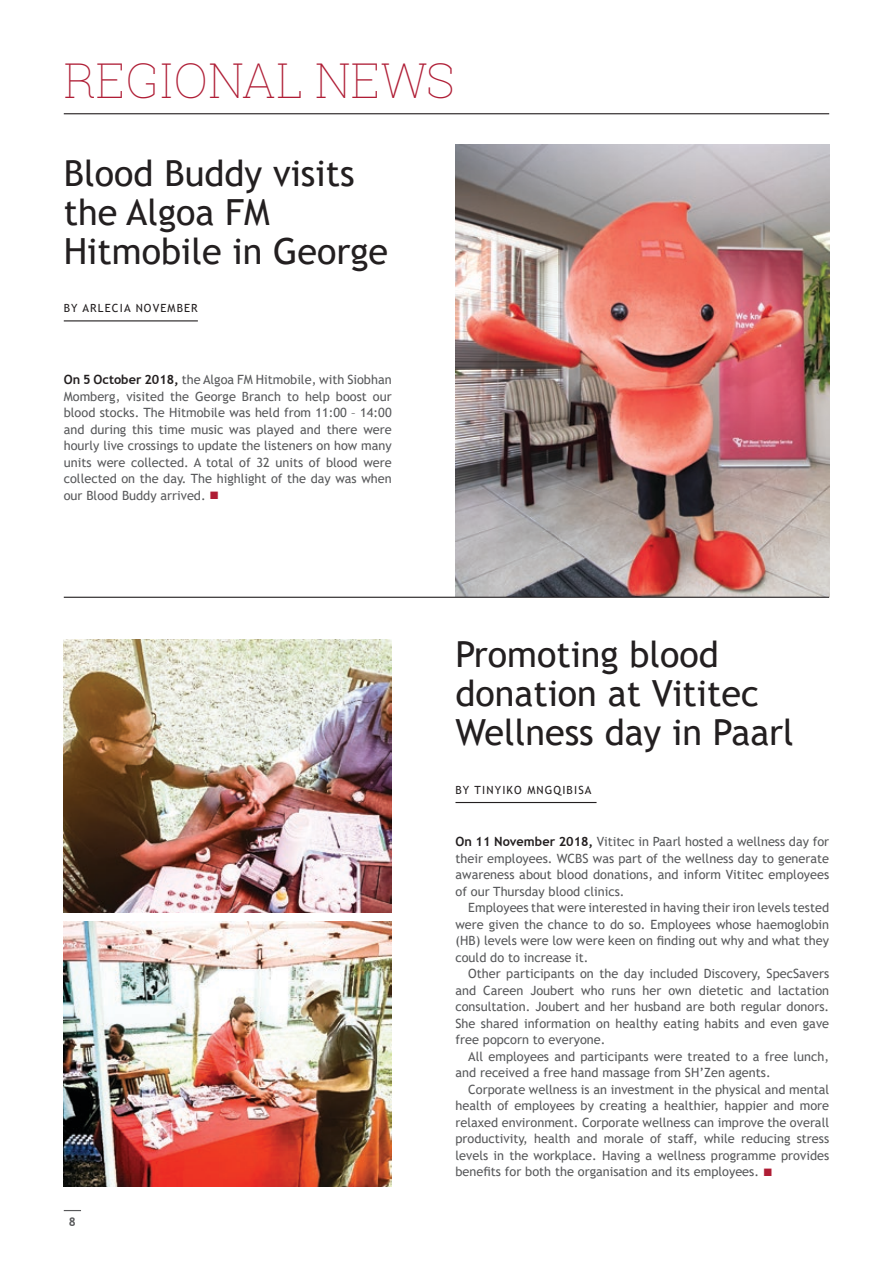
<style>
.page{position:relative;width:893px;height:1263px;background:#fff}
.page>*{position:absolute;margin:0;border:0;box-sizing:border-box;transform-origin:0 0}
.t1{font:100 48px "Roboto Slab";color:#af1d35}
.t2{font:36px/39px "Trebuchet MS";color:#231f20}
.t3{font:12.75px/16.5px "Trebuchet MS";color:#58595b;text-align:justify}
.t4{font:700 12px "Trebuchet MS";color:#58595b}
.t5{font:11.25px "Trebuchet MS";letter-spacing:.1em;color:#231f20}
.s1{font-weight:700;color:#231f20}
.s2{color:#af1d35}
</style>
<div class="page">
<img style="left:455px;top:144px;width:374px;height:453px">
<hr style="left:64px;top:320px;width:134px;height:1px;background:#231f20">
<hr style="left:455px;top:802px;width:141px;height:1px;background:#231f20">
<hr style="left:64px;top:113px;width:765px;height:1px;background:#231f20">
<hr style="left:64px;top:597px;width:765px;height:1px;background:#231f20">
<img style="left:64px;top:640px;width:328px;height:272px">
<img style="left:64px;top:921px;width:328px;height:265px">
<svg style="left:64px;top:1210px;width:17px;height:1px"></svg>
<h1 class="t1" style="left:64px;top:48px;width:392px">REGIONAL NEWS</h1>
<h2 class="t2" style="left:64px;top:154px;width:326px">Blood Buddy visits the Algoa FM<br>Hitmobile in George</h2>
<p class="t5" style="left:64px;top:301px;width:136px">BY ARLECIA NOVEMBER</p>
<p class="t3" style="left:64px;top:371px;width:329px"><span class="s1">On 5 October 2018,</span> the Algoa FM Hitmobile, with Siobhan Momberg, visited the George Branch to help boost our blood stocks. The Hitmobile was held from 11:00 – 14:00 and during this time music was played and there were hourly live crossings to update the listeners on how many units were collected. A total of 32 units of blood were collected on the day. The highlight of the day was when our Blood Buddy arrived. <span class="s2">■</span></p>
<p class="t4" style="left:69px;top:1214px;width:9px">8</p>
<h2 class="t2" style="left:455px;top:635px;width:340px">Promoting blood donation at Vititec<br>Wellness day in Paarl</h2>
<p class="t5" style="left:455px;top:782px;width:138px">BY TINYIKO MNGQIBISA</p>
<p class="t3" style="left:455px;top:833px;width:375px"><span class="s1">On 11 November 2018,</span> Vititec in Paarl hosted a wellness day for their employees. WCBS was part of the wellness day to generate awareness about blood donations, and inform Vititec employees of our Thursday blood clinics.</p>
<p class="t3" style="left:455px;top:899px;width:375px;text-indent:13px">Employees that were interested in having their iron levels tested were given the chance to do so. Employees whose haemoglobin (HB) levels were low were keen on finding out why and what they could do to increase it.</p>
<p class="t3" style="left:455px;top:965px;width:375px;text-indent:13px">Other participants on the day included Discovery, SpecSavers and Careen Joubert who runs her own dietetic and lactation consultation. Joubert and her husband are both regular donors.<br>She shared information on healthy eating habits and even gave free popcorn to everyone.</p>
<p class="t3" style="left:455px;top:1048px;width:375px;text-indent:13px">All employees and participants were treated to a free lunch, and received a free hand massage from SH’Zen agents.</p>
<p class="t3" style="left:455px;top:1081px;width:375px;text-indent:13px">Corporate wellness is an investment in the physical and mental health of employees by creating a healthier, happier and more relaxed environment. Corporate wellness can improve the overall productivity, health and morale of staff, while reducing stress levels in the workplace. Having a wellness programme provides benefits for both the organisation and its employees. <span class="s2">■</span></p>
</div>
